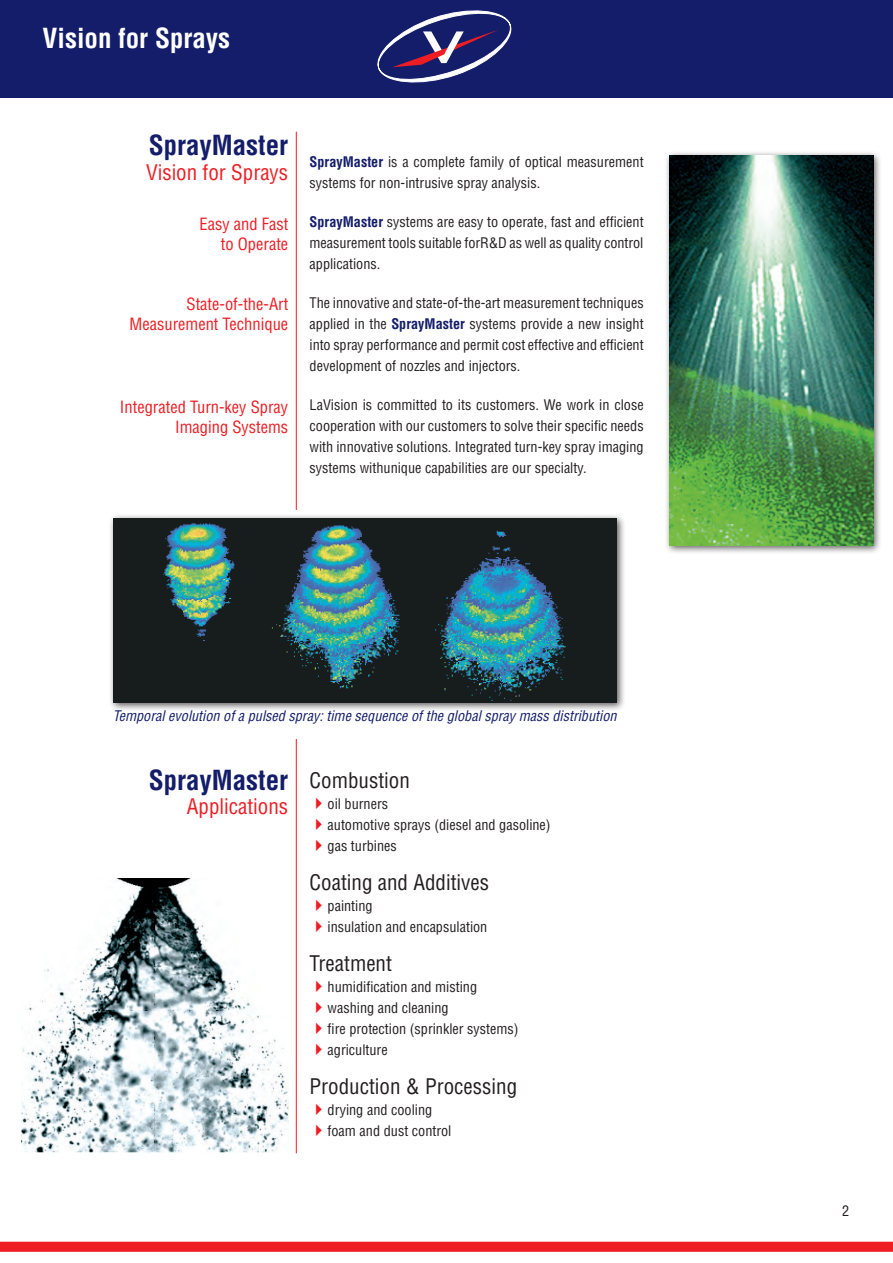
<style>
.page{position:relative;width:893px;height:1263px;background:#fff}
.page>*{position:absolute;margin:0;border:0;box-sizing:border-box;transform-origin:0 0}
.t1{font:700 condensed 27px "Helvetica";color:#131d6a}
.t2{font:700 condensed 27px "Helvetica";color:#fff}
.t3{font:condensed 21px "Helvetica";color:#231f20}
.t4{font:condensed 21px "Helvetica";color:#ee1d23}
.t5{font:condensed 16.5px/19.8px "Helvetica";color:#ee1d23;text-align:right}
.t6{font:condensed 14.25px/21px "Helvetica";color:#231f20;text-align:justify}
.t7{font:italic condensed 14.25px "Helvetica";color:#131d6a}
.s1{font-weight:700;color:#131d6a}
.s2{color:#ee1d23}
</style>
<div class="page">
<div style="left:0;top:0;width:893px;height:97px;background:#131d6a"></div>
<hr style="left:296px;top:132px;width:1px;height:1021px;background:#ee1d23">
<div style="left:0;top:1242px;width:893px;height:9px;background:#ee1d23"></div>
<svg style="left:378px;top:11px;width:133px;height:71px"></svg>
<div style="left:287px;top:510px;width:19px;height:229px;background:#fff"></div>
<div style="left:0;top:1243px;width:893px;height:9px;background:#ee1d23"></div>
<img style="left:21px;top:878px;width:267px;height:274px">
<div style="left:108px;top:513px;width:518px;height:199px;background:#231f20;opacity:.75"></div>
<img style="left:113px;top:518px;width:504px;height:185px">
<div style="left:664px;top:151px;width:218px;height:404px;background:#231f20;opacity:.75"></div>
<img style="left:669px;top:156px;width:204px;height:389px">
<h1 class="t2" style="left:43px;top:21px;width:189px">Vision for Sprays</h1>
<h1 class="t1" style="left:149px;top:129px;width:141px">SprayMaster</h1>
<h2 class="t4" style="left:146px;top:160px;width:144px">Vision for Sprays</h2>
<p class="t5" style="left:199px;top:214px;width:90px">Easy and Fast to Operate</p>
<p class="t5" style="left:130px;top:294px;width:160px">State-of-the-Art<br>Measurement Technique</p>
<p class="t5" style="left:120px;top:397px;width:170px">Integrated Turn-key Spray<br>Imaging Systems</p>
<p class="t6" style="left:310px;top:151px;width:336px"><span class="s1">SprayMaster</span> is a complete family of optical measurement systems for non-intrusive spray analysis.</p>
<p class="t6" style="left:310px;top:211px;width:336px"><span class="s1">SprayMaster</span> systems are easy to operate, fast and efficient measurement tools suitable forR&amp;D as well as quality control applications.</p>
<p class="t6" style="left:310px;top:292px;width:336px">The innovative and state-of-the-art measurement techniques applied in the <span class="s1">SprayMaster</span> systems provide a new insight into spray performance and permit cost effective and efficient development of nozzles and injectors.</p>
<p class="t6" style="left:310px;top:394px;width:336px">LaVision is committed to its customers. We work in close cooperation with our customers to solve their specific needs with innovative solutions. Integrated turn-key spray imaging systems withunique capabilities are our specialty.</p>
<p class="t7" style="left:113px;top:707px;width:505px">Temporal evolution of a pulsed spray: time sequence of the global spray mass distribution</p>
<h1 class="t1" style="left:149px;top:764px;width:141px">SprayMaster</h1>
<h2 class="t4" style="left:187px;top:793px;width:103px">Applications</h2>
<h2 class="t3" style="left:310px;top:767px;width:102px">Combustion</h2>
<p class="t6" style="left:310px;top:793px;width:80px"><span class="s2">✔</span>oil burners</p>
<p class="t6" style="left:310px;top:814px;width:243px"><span class="s2">✔</span>automotive sprays (diesel and gasoline)</p>
<p class="t6" style="left:310px;top:835px;width:89px"><span class="s2">✔</span>gas turbines</p>
<h2 class="t3" style="left:310px;top:869px;width:181px">Coating and Additives</h2>
<p class="t6" style="left:310px;top:895px;width:65px"><span class="s2">✔</span>painting</p>
<p class="t6" style="left:310px;top:916px;width:179px"><span class="s2">✔</span>insulation and encapsulation</p>
<h2 class="t3" style="left:310px;top:950px;width:84px">Treatment</h2>
<p class="t6" style="left:310px;top:976px;width:169px"><span class="s2">✔</span>humidification and misting</p>
<p class="t6" style="left:310px;top:997px;width:141px"><span class="s2">✔</span>washing and cleaning</p>
<p class="t6" style="left:310px;top:1018px;width:211px"><span class="s2">✔</span>fire protection (sprinkler systems)</p>
<p class="t6" style="left:310px;top:1039px;width:80px"><span class="s2">✔</span>agriculture</p>
<h2 class="t3" style="left:310px;top:1073px;width:209px">Production &amp; Processing</h2>
<p class="t6" style="left:310px;top:1099px;width:124px"><span class="s2">✔</span>drying and cooling</p>
<p class="t6" style="left:310px;top:1120px;width:143px"><span class="s2">✔</span>foam and dust control</p>
<p class="t6" style="left:842px;top:1200px;width:9px">2</p>
</div>
